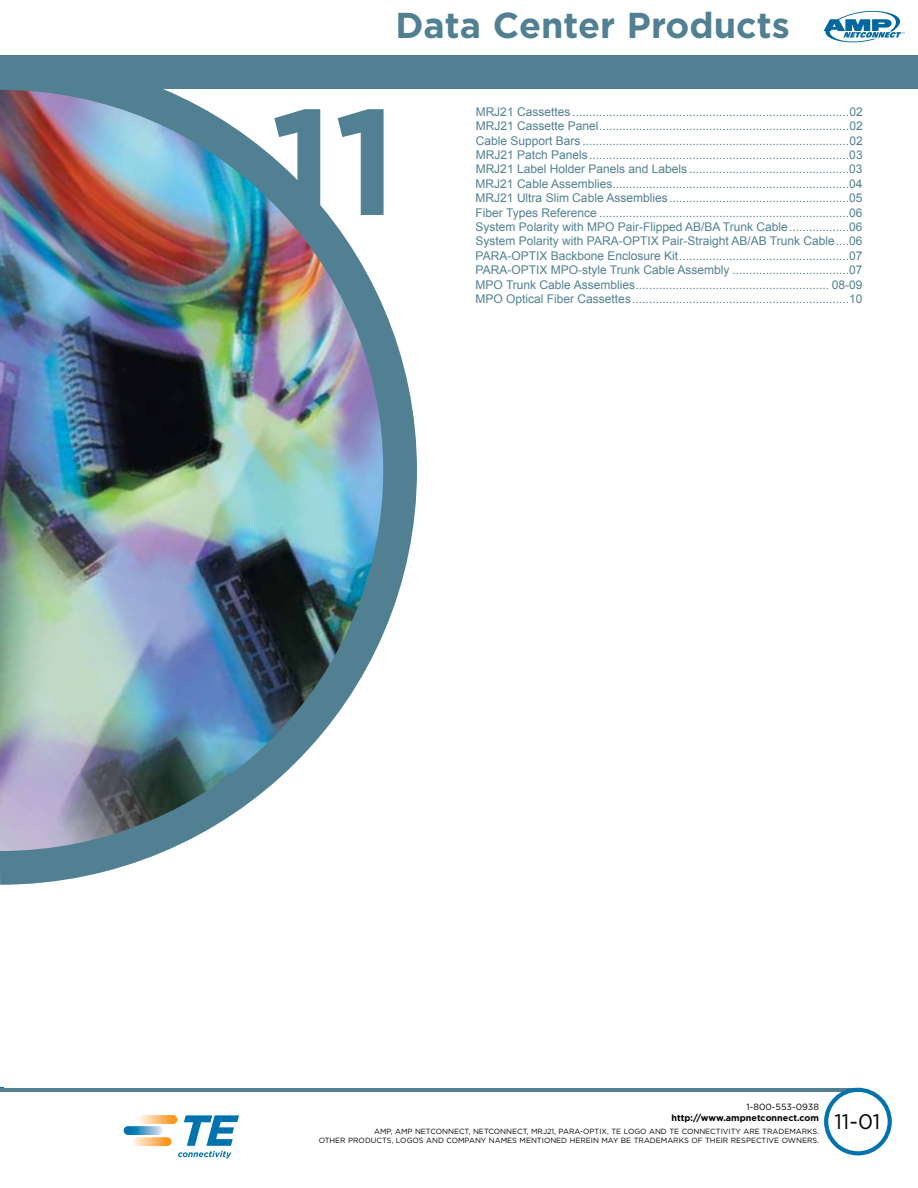
<style>
.page{position:relative;width:918px;height:1188px;background:#fff}
.page>*{position:absolute;margin:0;border:0;box-sizing:border-box;transform-origin:0 0}
.t1{font:700 150px "Gotham";color:#518092}
.t2{font:700 36px "Gotham";color:#518092}
.t3{font:21px "Gotham";color:#000}
.t4{font:12px/14.4px "Arial";color:#518092;text-align:justify}
.t5{font:700 9px "Gotham";color:#000}
.t6{font:9px "Gotham";color:#000}
.t7{font:7.5px/9px "Gotham";color:#000;text-align:right}
</style>
<div class="page">
<hr style="left:0;top:1088px;width:858px;height:4px;background:#518092">
<img style="left:0;top:55px;width:434px;height:830px">
<svg style="left:824px;top:11px;width:81px;height:31px"></svg>
<div style="left:0;top:56px;width:918px;height:33px;background:#518092"></div>
<div style="left:824px;top:1088px;width:68px;height:67px;border:4px solid #0073ae;border-radius:50%"></div>
<svg style="left:138px;top:1115px;width:39px;height:9px"></svg>
<svg style="left:133px;top:1137px;width:39px;height:9px"></svg>
<svg style="left:124px;top:1126px;width:39px;height:9px"></svg>
<svg style="left:178px;top:1115px;width:61px;height:44px"></svg>
<h2 class="t2" style="left:395px;top:2px;width:396px">Data Center Products</h2>
<h1 class="t1" style="left:271px;top:62px;width:128px">11</h1>
<p class="t4" style="left:476px;top:105px;width:389px">MRJ21 Cassettes ...................................................................................02<br>MRJ21 Cassette Panel...........................................................................02<br>Cable Support Bars ................................................................................02<br>MRJ21 Patch Panels..............................................................................03<br>MRJ21 Label Holder Panels and Labels ................................................03<br>MRJ21 Cable Assemblies.......................................................................04<br>MRJ21 Ultra Slim Cable Assemblies......................................................05<br>Fiber Types Reference ...........................................................................06<br>System Polarity with MPO Pair-Flipped AB/BA Trunk Cable..................06<br>System Polarity with PARA-OPTIX Pair-Straight AB/AB Trunk Cable....06<br>PARA-OPTIX Backbone Enclosure Kit...................................................07<br>PARA-OPTIX MPO-style Trunk Cable Assembly ...................................07<br>MPO Trunk Cable Assemblies.......................................................... 08-09<br>MPO Optical Fiber Cassettes.................................................................10</p>
<p class="t6" style="left:747px;top:1101px;width:74px">1-800-553-0938</p>
<p class="t5" style="left:672px;top:1112px;width:149px">http://www.ampnetconnect.com</p>
<p class="t7" style="left:374px;top:1126px;width:319px">AMP, AMP NETCONNECT, NETCONNECT, MRJ21, PARA-OPTIX, TE LOGO AND TE CONNECTI</p>
<p class="t7" style="left:723px;top:1126px;width:27px">VITY ARE</p>
<p class="t7" style="left:762px;top:1126px;width:7px">TRADEMAR</p>
<p class="t7" style="left:319px;top:1126px;width:502px">KS.<br>OTHER PRODUCTS, LOGOS AND COMPANY NAMES MENTIONED HEREI N MAY BE TRADEMARKS OF TH EIR RESPECTIVE OWNERS.</p>
<h3 class="t3" style="left:834px;top:1108px;width:48px">11-01</h3>
</div>
